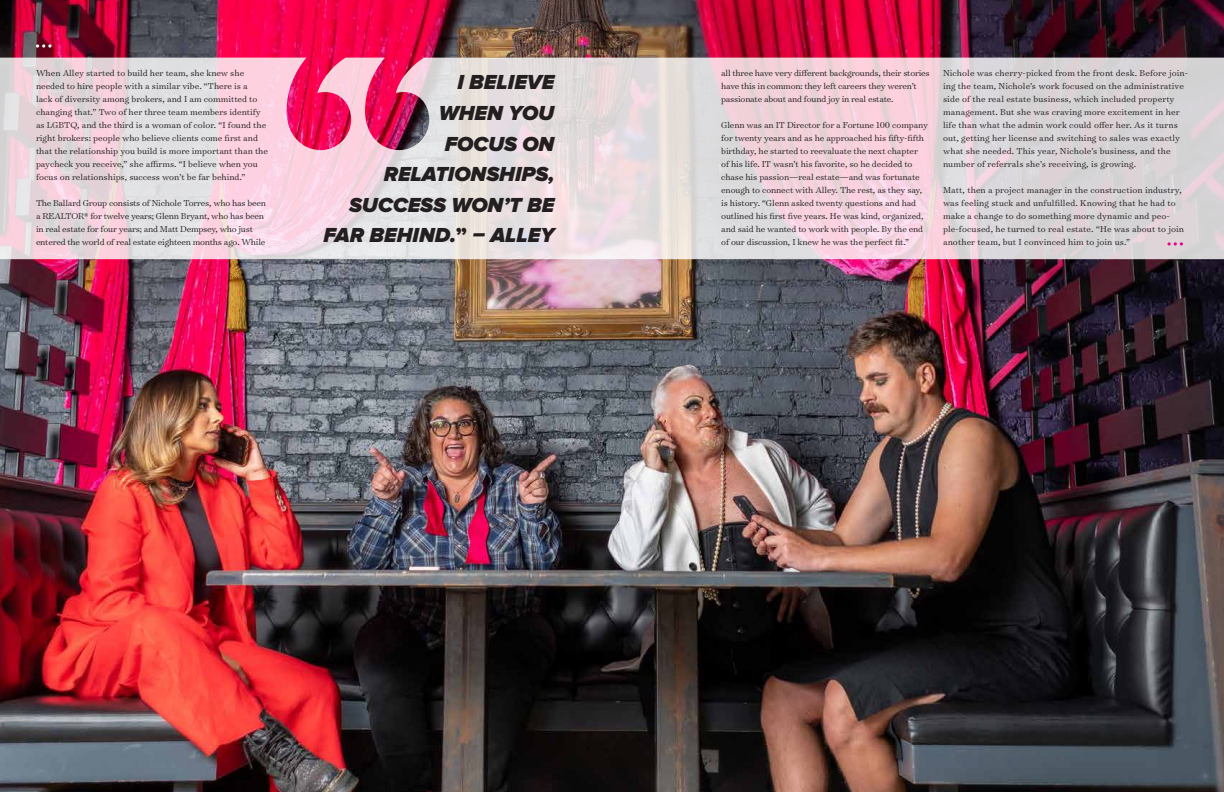
<style>
.page{position:relative;width:1224px;height:792px;background:#fff}
.page>*{position:absolute;margin:0;border:0;box-sizing:border-box;transform-origin:0 0}
.t1{font:italic 900 21.1px/30.6px "Proxima Nova";color:#231f20;text-align:right}
.t2{font:300 9.8px/13px "Surveyor Text";color:#231f20}
.t3{font:300 9.8px/13px "Surveyor Text";letter-spacing:-.02em;color:#231f20}
.s1{font-style:normal}
</style>
<div class="page">
<img style="left:0;top:0;width:1224px;height:792px">
<svg style="left:0;top:58px;width:1224px;height:201px;background:#e6d1d8"></svg>
<div style="left:27px;top:35px;width:34px;height:22px;background:#231f20;opacity:.75"></div>
<svg style="left:36px;top:44px;width:15px;height:4px"></svg>
<svg style="left:1168px;top:242px;width:15px;height:4px"></svg>
<p class="t2" style="left:36px;top:66px;width:233px">When Alley started to build her team, she knew she needed to hire people with a similar vibe. “There is a<br>lack of diversity among brokers, and I am committed to changing that.” Two of her three team members identify as LGBTQ, and the third is a woman of color. “I found the right brokers: people who believe clients come first and that the relationship you build is more important than the paycheck you receive,” she affirms. “I believe when you focus on relationships, success won’t be far behind.”</p>
<p class="t3" style="left:36px;top:196px;width:232px">The Ballard Group consists of Nichole Torres, who has been a REALTOR® for twelve years; Glenn Bryant, who has been in real estate for four years; and Matt Dempsey, who just entered the world of real estate eighteen months ago. While</p>
<h1 class="t1" style="left:324px;top:68px;width:232px">I BELIEVE<br>WHEN YOU<br>FOCUS ON<br>RELATIONSHIPS,<br>SUCCESS WON’T BE<br>FAR BEHIND.<span class="s1">”</span> – ALLEY</h1>
<p class="t3" style="left:721px;top:66px;width:210px">all three have very different backgrounds, their stories have this in common: they left careers they weren’t passionate about and found joy in real estate.</p>
<p class="t2" style="left:721px;top:118px;width:208px">Glenn was an IT Director for a Fortune 100 company for twenty years and as he approached his fifty-fifth birthday, he started to reevaluate the next chapter of his life. IT wasn’t his favorite, so he decided to chase his passion—real estate—and was fortunate enough to connect with Alley. The rest, as they say, is history. “Glenn asked twenty questions and had outlined his first five years. He was kind, organized, and said he wanted to work with people. By the end of our discussion, I knew he was the perfect fit.”</p>
<p class="t2" style="left:943px;top:66px;width:247px">Nichole was cherry-picked from the front desk. Before join&shy;ing the team, Nichole’s work focused on the administrative side of the real estate business, which included property management. But she was craving more excitement in her life than what the admin work could offer her. As it turns out, getting her license and switching to sales was exactly what she needed. This year, Nichole’s business, and the number of referrals she’s receiving, is growing.</p>
<p class="t2" style="left:943px;top:183px;width:243px">Matt, then a project manager in the construction industry, was feeling stuck and unfulfilled. Knowing that he had to make a change to do something more dynamic and peo&shy;ple-focused, he turned to real estate. “He was about to join another team, but I convinced him to join us.”</p>
</div>
